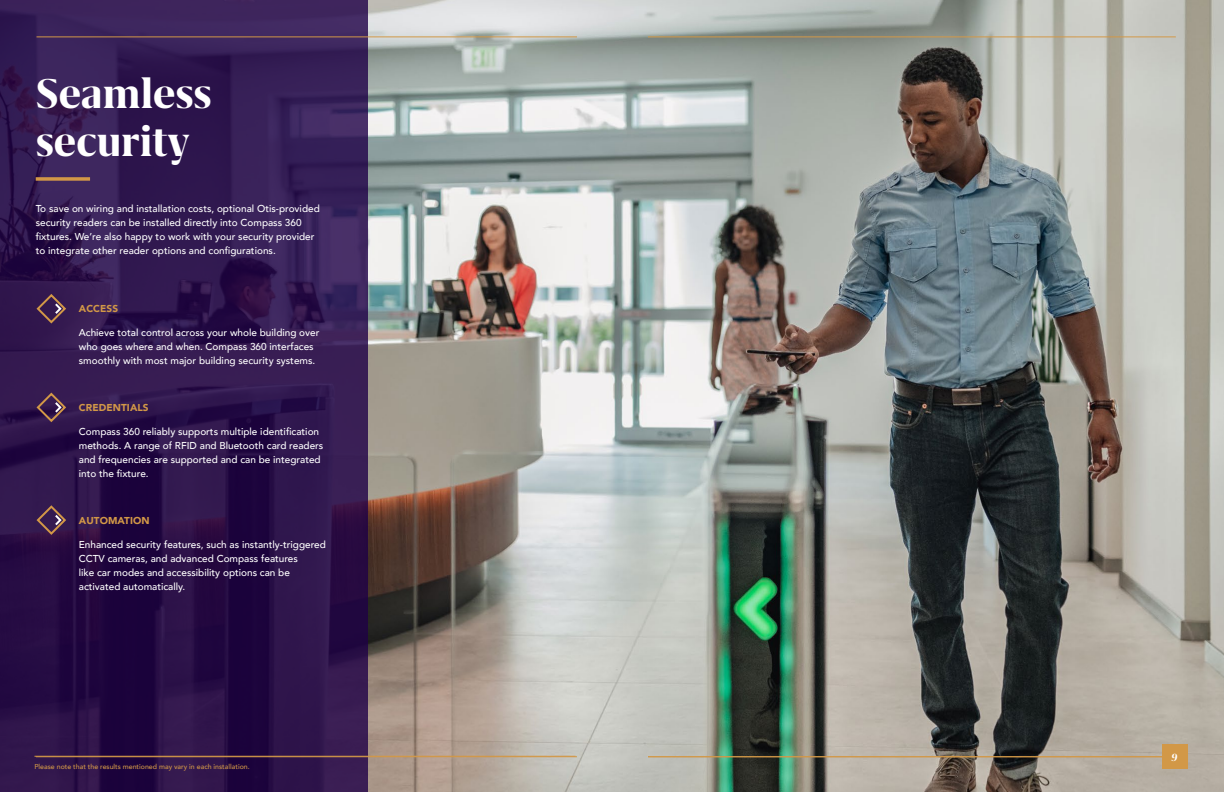
<style>
.page{position:relative;width:1224px;height:792px;background:#fff}
.page>*{position:absolute;margin:0;border:0;box-sizing:border-box;transform-origin:0 0}
.t1{font:700 48px/48px "Grifo M";color:#fff}
.t2{font:italic 700 12px "Grifo M";color:#fff}
.t3{font:500 10px/14px "Avenir";color:#fff}
.t4{font:900 10px "Avenir";letter-spacing:.01em;color:#d29847}
.t5{font:500 7px "Avenir";color:#d29847}
</style>
<div class="page">
<img style="left:368px;top:0;width:856px;height:792px">
<svg style="left:0;top:0;width:368px;height:792px;background:#2e154c"></svg>
<hr style="left:34px;top:756px;width:542px;height:1px;background:#d29847">
<hr style="left:37px;top:37px;width:540px;height:1px;background:#d29847">
<hr style="left:648px;top:37px;width:528px;height:1px;background:#d29847">
<svg style="left:36px;top:177px;width:54px;height:4px"></svg>
<hr style="left:648px;top:756px;width:528px;height:1px;background:#d29847">
<hr style="left:36px;top:756px;width:541px;height:1px;background:#d29847">
<div style="left:1162px;top:744px;width:25px;height:25px;background:#d29847"></div>
<svg style="left:35px;top:292px;width:33px;height:33px"></svg>
<svg style="left:35px;top:391px;width:33px;height:33px"></svg>
<svg style="left:35px;top:504px;width:33px;height:32px"></svg>
<h1 class="t1" style="left:36px;top:70px;width:178px">Seamless security</h1>
<p class="t3" style="left:36px;top:201px;width:286px">To save on wiring and installation costs, optional Otis-provided security readers can be installed directly into Compass 360 fixtures. We’re also happy to work with your security provider to integrate other reader options and configurations.</p>
<p class="t4" style="left:79px;top:300px;width:41px">ACCESS</p>
<p class="t3" style="left:79px;top:325px;width:242px">Achieve total control across your whole building over who goes where and when. Compass 360 interfaces smoothly with most major building security systems.</p>
<p class="t4" style="left:79px;top:399px;width:71px">CREDENTIALS</p>
<p class="t3" style="left:79px;top:424px;width:246px">Compass 360 reliably supports multiple identification methods. A range of RFID and Bluetooth card readers and frequencies are supported and can be integrated into the fixture.</p>
<p class="t4" style="left:79px;top:512px;width:72px">AUTOMATION</p>
<p class="t3" style="left:79px;top:537px;width:249px">Enhanced security features, such as instantly-triggered CCTV cameras, and advanced Compass features<br>like car modes and accessibility options can be activated automatically.</p>
<p class="t5" style="left:34px;top:761px;width:217px">Please note that the results mentioned may vary in each installation.</p>
<p class="t2" style="left:1171px;top:751px;width:8px">9</p>
<p class="t2" style="left:1169px;top:751px;width:12px">17</p>
</div>
